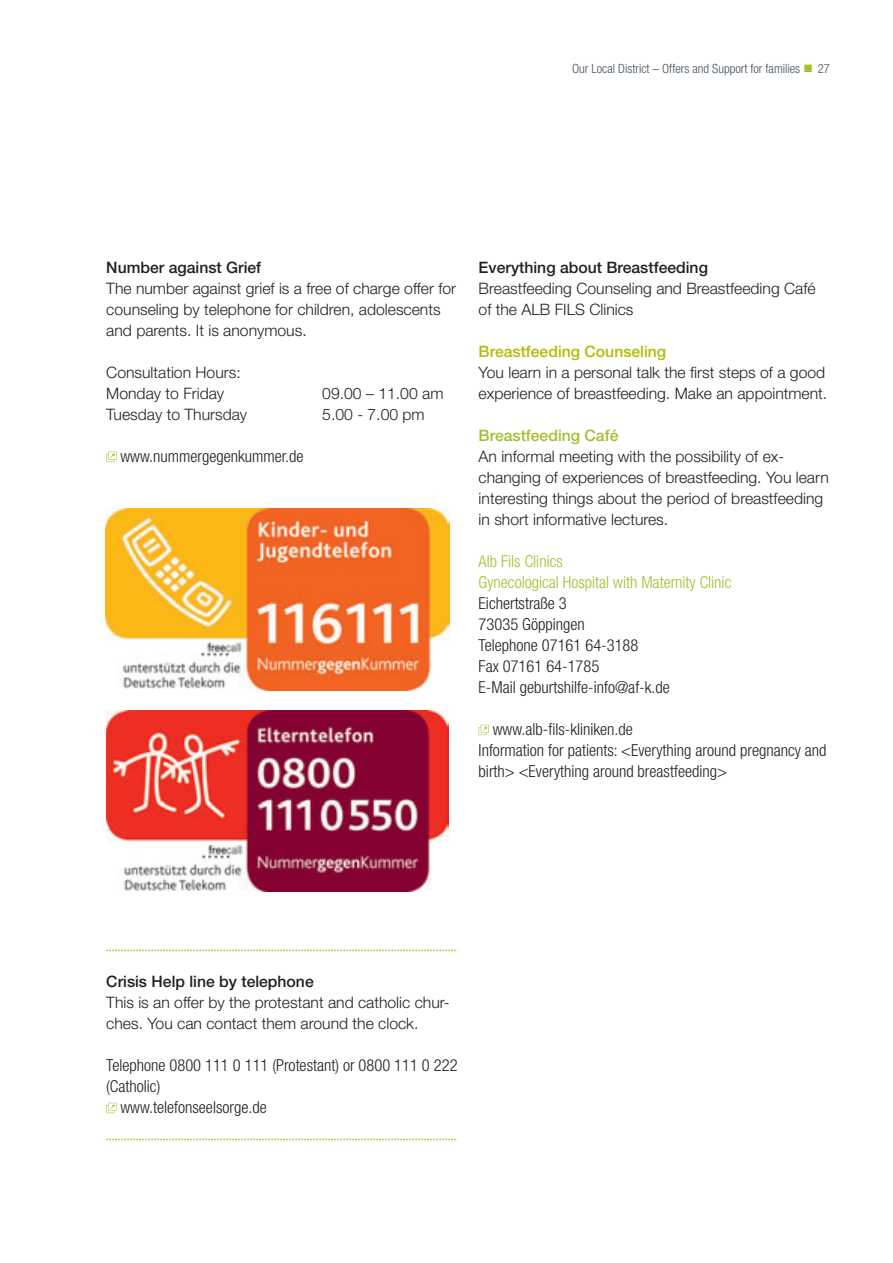
<style>
.page{position:relative;width:893px;height:1263px;background:#fff}
.page>*{position:absolute;margin:0;border:0;box-sizing:border-box;transform-origin:0 0}
.t1{font:300 condensed 16.5px/21px "Helvetica Neue LT Std";color:#231f20}
.t2{font:300 condensed 16.5px/21px "Helvetica Neue LT Std";color:#a1c030}
.t3{font:300 15.75px/21px "Helvetica Neue LT";color:#231f20}
.t4{font:500 15.75px "Helvetica Neue LT";color:#231f20}
.t5{font:500 15.75px "Helvetica Neue LT";color:#afbe00}
.t6{font:500 15.75px "Helvetica Neue LT";color:#a1c030}
.t7{font:300 condensed 12.75px "Helvetica Neue LT Std";color:#44515f}
.s1{color:#a1c030}
</style>
<div class="page">
<svg style="left:106px;top:452px;width:11px;height:10px"></svg>
<svg style="left:106px;top:950px;width:352px;height:1px"></svg>
<svg style="left:106px;top:1103px;width:11px;height:10px"></svg>
<svg style="left:106px;top:1139px;width:352px;height:1px"></svg>
<svg style="left:479px;top:725px;width:10px;height:10px"></svg>
<img style="left:106px;top:508px;width:343px;height:182px">
<img style="left:106px;top:710px;width:342px;height:181px">
<p class="t7" style="left:572px;top:61px;width:259px">Our Local District – Offers and Support for families <span class="s1">■</span> 27</p>
<p class="t4" style="left:106px;top:258px;width:156px">Number against Grief</p>
<p class="t3" style="left:106px;top:278px;width:351px">The number against grief is a free of charge offer for counseling by telephone for children, adolescents and parents. It is anonymous.</p>
<p class="t3" style="left:106px;top:362px;width:136px">Consultation Hours:<br>Monday to Friday</p>
<p class="t3" style="left:322px;top:383px;width:123px">09.00 – 11.00 am</p>
<p class="t3" style="left:106px;top:404px;width:142px">Tuesday to Thursday</p>
<p class="t3" style="left:322px;top:404px;width:104px">5.00 - 7.00 pm</p>
<p class="t1" style="left:120px;top:446px;width:184px">www.nummergegenkummer.de</p>
<p class="t4" style="left:479px;top:258px;width:231px">Everything about Breastfeeding</p>
<p class="t3" style="left:479px;top:278px;width:338px">Breastfeeding Counseling and Breastfeeding Café of the ALB FILS Clinics</p>
<p class="t5" style="left:479px;top:342px;width:189px">Breastfeeding Counseling</p>
<p class="t3" style="left:479px;top:362px;width:350px">You learn in a personal talk the first steps of a good experience of breastfeeding. Make an appointment.</p>
<p class="t6" style="left:479px;top:426px;width:141px">Breastfeeding Café</p>
<p class="t3" style="left:479px;top:446px;width:352px">An informal meeting with the possibility of ex&shy;changing of experiences of breastfeeding. You learn interesting things about the period of breastfeeding in short informative lectures.</p>
<p class="t2" style="left:479px;top:551px;width:254px">Alb Fils Clinics<br>Gynecological Hospital with Maternity Clinic</p>
<p class="t1" style="left:479px;top:593px;width:193px">Eichertstraße 3<br>73035 Göppingen<br>Telephone 07161 64-3188<br>Fax 07161 64-1785<br>E-Mail geburtshilfe-info@af-k.de</p>
<p class="t1" style="left:479px;top:719px;width:349px;text-indent:14px">www.alb-fils-kliniken.de<br>Information for patients: &lt;Everything around pregnancy and birth&gt; &lt;Everything around breastfeeding&gt;</p>
<p class="t4" style="left:106px;top:972px;width:209px">Crisis Help line by telephone</p>
<p class="t3" style="left:106px;top:992px;width:345px">This is an offer by the protestant and catholic chur&shy;ches. You can contact them around the clock.</p>
<p class="t1" style="left:106px;top:1055px;width:353px">Telephone 0800 111 0 111 (Protestant) or 0800 111 0 222</p>
<p class="t1" style="left:106px;top:1076px;width:56px">(Catholic)</p>
<p class="t1" style="left:120px;top:1097px;width:148px">www.telefonseelsorge.de</p>
</div>
